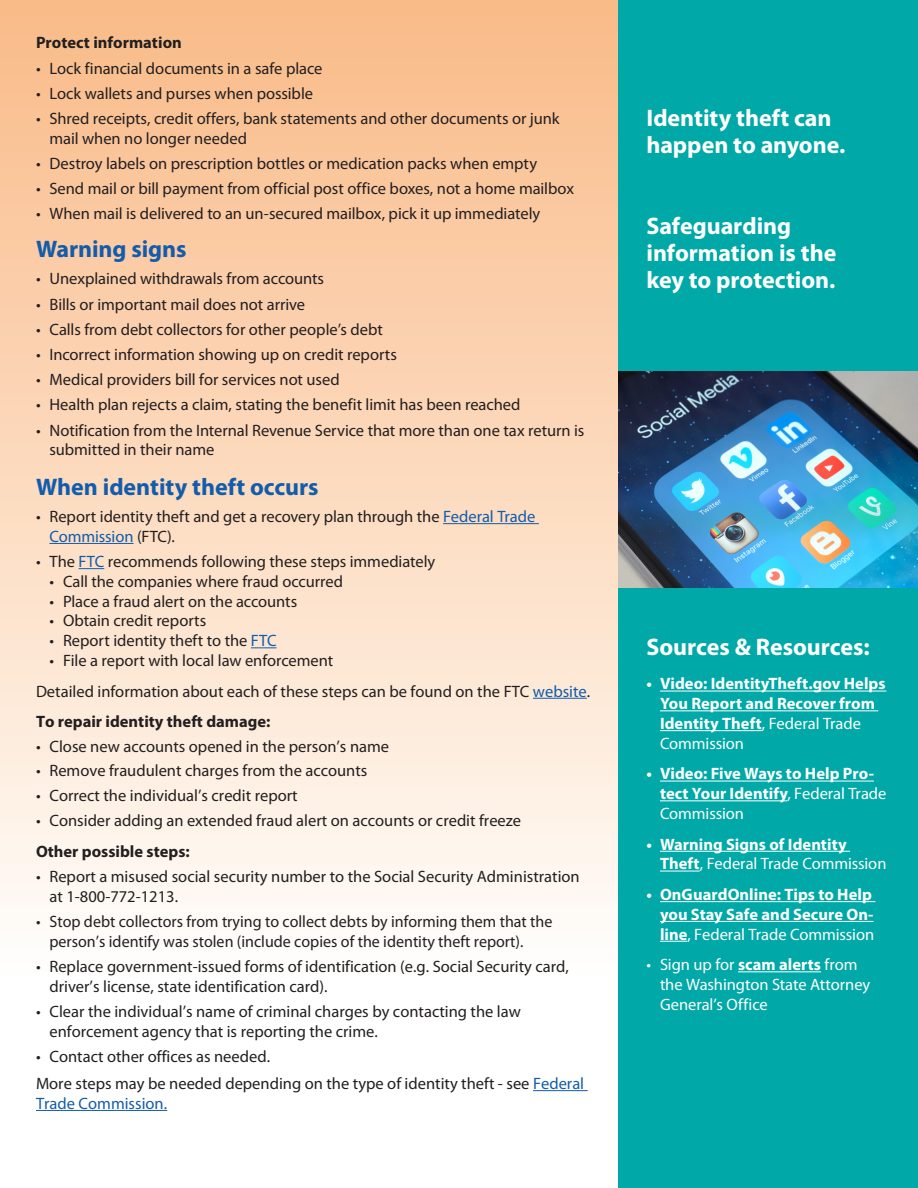
<style>
.page{position:relative;width:918px;height:1188px;background:#fff}
.page>*{position:absolute;margin:0;border:0;box-sizing:border-box;transform-origin:0 0}
.t1{font:700 24px "Myriad Pro";letter-spacing:-.005em;color:#fff}
.t2{font:700 24px "Myriad Pro";letter-spacing:-.005em;color:#135cab}
.t3{font:16.5px/19.8px "Myriad Pro";color:#231f20}
.t4{font:700 16.5px/19.8px "Myriad Pro";color:#fff}
.t5{font:700 16.5px "Myriad Pro";color:#231f20}
.t6{font:16.5px/19.8px "Myriad Pro";letter-spacing:-.005em;color:#fff}
.s1{color:#135cab}
.s2{font-weight:400}
.s3{font-weight:700}
</style>
<div class="page">
<div style="left:0;top:0;width:621px;height:972px;background:linear-gradient(to bottom,#f9ba87,#fffdfa)"></div>
<hr style="left:443px;top:523px;width:96px;height:1px;background:#135cab">
<hr style="left:50px;top:543px;width:84px;height:1px;background:#135cab">
<svg style="left:79px;top:568px;width:25px;height:1px"></svg>
<svg style="left:251px;top:647px;width:26px;height:1px"></svg>
<hr style="left:533px;top:698px;width:54px;height:1px;background:#135cab">
<hr style="left:533px;top:1090px;width:55px;height:1px;background:#135cab">
<hr style="left:36px;top:1110px;width:131px;height:1px;background:#135cab">
<div style="left:618px;top:0;width:300px;height:1188px;background:#00a9a7"></div>
<hr style="left:660px;top:691px;width:226px;height:1px;background:#fff">
<hr style="left:660px;top:710px;width:218px;height:1px;background:#fff">
<hr style="left:660px;top:730px;width:102px;height:1px;background:#fff">
<hr style="left:660px;top:781px;width:214px;height:1px;background:#fff">
<hr style="left:660px;top:800px;width:127px;height:1px;background:#fff">
<hr style="left:660px;top:851px;width:190px;height:1px;background:#fff">
<hr style="left:660px;top:871px;width:40px;height:1px;background:#fff">
<hr style="left:660px;top:901px;width:215px;height:1px;background:#fff">
<hr style="left:660px;top:921px;width:214px;height:1px;background:#fff">
<svg style="left:660px;top:941px;width:27px;height:1px"></svg>
<hr style="left:738px;top:971px;width:83px;height:1px;background:#fff">
<img style="left:618px;top:372px;width:300px;height:216px">
<p class="t5" style="left:36px;top:34px;width:147px">Protect information</p>
<p class="t3" style="left:36px;top:58px;width:288px">• Lock financial documents in a safe place</p>
<p class="t3" style="left:36px;top:84px;width:279px">• Lock wallets and purses when possible</p>
<p class="t3" style="left:50px;top:109px;width:512px;text-indent:-14px">• Shred receipts, credit offers, bank statements and other documents or junk mail when no longer needed</p>
<p class="t3" style="left:36px;top:154px;width:503px">• Destroy labels on prescription bottles or medication packs when empty</p>
<p class="t3" style="left:36px;top:179px;width:540px">• Send mail or bill payment from official post office boxes, not a home mailbox</p>
<p class="t3" style="left:36px;top:204px;width:506px">• When mail is delivered to an un-secured mailbox, pick it up immediately</p>
<p class="t2" style="left:36px;top:236px;width:152px">Warning signs</p>
<p class="t3" style="left:36px;top:269px;width:290px">• Unexplained withdrawals from accounts</p>
<p class="t3" style="left:36px;top:294px;width:271px">• Bills or important mail does not arrive</p>
<p class="t3" style="left:36px;top:320px;width:348px">• Calls from debt collectors for other people’s debt</p>
<p class="t3" style="left:36px;top:345px;width:363px">• Incorrect information showing up on credit reports</p>
<p class="t3" style="left:36px;top:370px;width:305px">• Medical providers bill for services not used</p>
<p class="t3" style="left:36px;top:395px;width:486px">• Health plan rejects a claim, stating the benefit limit has been reached</p>
<p class="t3" style="left:50px;top:420px;width:536px;text-indent:-14px">• Notification from the Internal Revenue Service that more than one tax return is submitted in their name</p>
<p class="t2" style="left:36px;top:473px;width:284px">When identity theft occurs</p>
<p class="t3" style="left:50px;top:507px;width:487px;text-indent:-14px">• Report identity theft and get a recovery plan through the <span class="s1">Federal Trade<br>Commission</span> (FTC).</p>
<p class="t3" style="left:36px;top:552px;width:401px">• The <span class="s1">FTC</span> recommends following these steps immediately</p>
<p class="t3" style="left:50px;top:572px;width:295px">• Call the companies where fraud occurred</p>
<p class="t3" style="left:50px;top:591px;width:249px">• Place a fraud alert on the accounts</p>
<p class="t3" style="left:50px;top:611px;width:158px">• Obtain credit reports</p>
<p class="t3" style="left:50px;top:631px;width:229px">• Report identity theft to the <span class="s1">FTC</span></p>
<p class="t3" style="left:50px;top:651px;width:285px">• File a report with local law enforcement</p>
<p class="t3" style="left:36px;top:681px;width:556px">Detailed information about each of these steps can be found on the FTC <span class="s1">website</span>.</p>
<p class="t5" style="left:36px;top:712px;width:236px">To repair identity theft damage:</p>
<p class="t3" style="left:36px;top:737px;width:355px">• Close new accounts opened in the person’s name</p>
<p class="t3" style="left:36px;top:761px;width:333px">• Remove fraudulent charges from the accounts</p>
<p class="t3" style="left:36px;top:786px;width:263px">• Correct the individual’s credit report</p>
<p class="t3" style="left:36px;top:811px;width:487px">• Consider adding an extended fraud alert on accounts or credit freeze</p>
<p class="t5" style="left:36px;top:842px;width:155px">Other possible steps:</p>
<p class="t3" style="left:50px;top:867px;width:532px;text-indent:-14px">• Report a misused social security number to the Social Security Administration at 1-800-772-1213.</p>
<p class="t3" style="left:50px;top:912px;width:504px;text-indent:-14px">• Stop debt collectors from trying to collect debts by informing them that the person’s identify was stolen (include copies of the identity theft report).</p>
<p class="t3" style="left:50px;top:957px;width:521px;text-indent:-14px">• Replace government-issued forms of identification (e.g. Social Security card, driver’s license, state identification card).</p>
<p class="t3" style="left:50px;top:1002px;width:473px;text-indent:-14px">• Clear the individual’s name of criminal charges by contacting the law enforcement agency that is reporting the crime.</p>
<p class="t3" style="left:36px;top:1047px;width:236px">• Contact other offices as needed.</p>
<p class="t3" style="left:36px;top:1074px;width:550px">More steps may be needed depending on the type of identity theft - see <span class="s1">Federal<br>Trade Commission.</span></p>
<p class="t1" style="left:646px;top:104px;width:186px">Identity theft can</p>
<p class="t1" style="left:646px;top:131px;width:201px">happen to anyone.</p>
<p class="t1" style="left:646px;top:212px;width:146px">Safeguarding</p>
<p class="t1" style="left:646px;top:239px;width:191px">information is the</p>
<p class="t1" style="left:646px;top:266px;width:190px">key to protection.</p>
<p class="t1" style="left:646px;top:634px;width:225px">Sources &amp; Resources:</p>
<p class="t4" style="left:660px;top:674px;width:227px;text-indent:-14px">• Video: IdentityTheft.gov Helps<br>You Report and Recover from<br>Identity Theft<span class="s2">, Federal Trade<br>Commission</span></p>
<p class="t4" style="left:660px;top:764px;width:228px;text-indent:-14px">• Video: Five Ways to Help Pro&shy;tect Your Identify<span class="s2">, Federal Trade<br>Commission</span></p>
<p class="t4" style="left:660px;top:834px;width:228px;text-indent:-14px">• Warning Signs of Identity<br>Theft<span class="s2">, Federal Trade Commission</span></p>
<p class="t4" style="left:660px;top:885px;width:216px;text-indent:-14px">• OnGuardOnline: Tips to Help you Stay Safe and Secure On&shy;line<span class="s2">, Federal Trade Commission</span></p>
<p class="t6" style="left:660px;top:955px;width:212px;text-indent:-14px">• Sign up for <span class="s3">scam alerts</span> from the Washington State Attorney<br>General’s Office</p>
</div>
